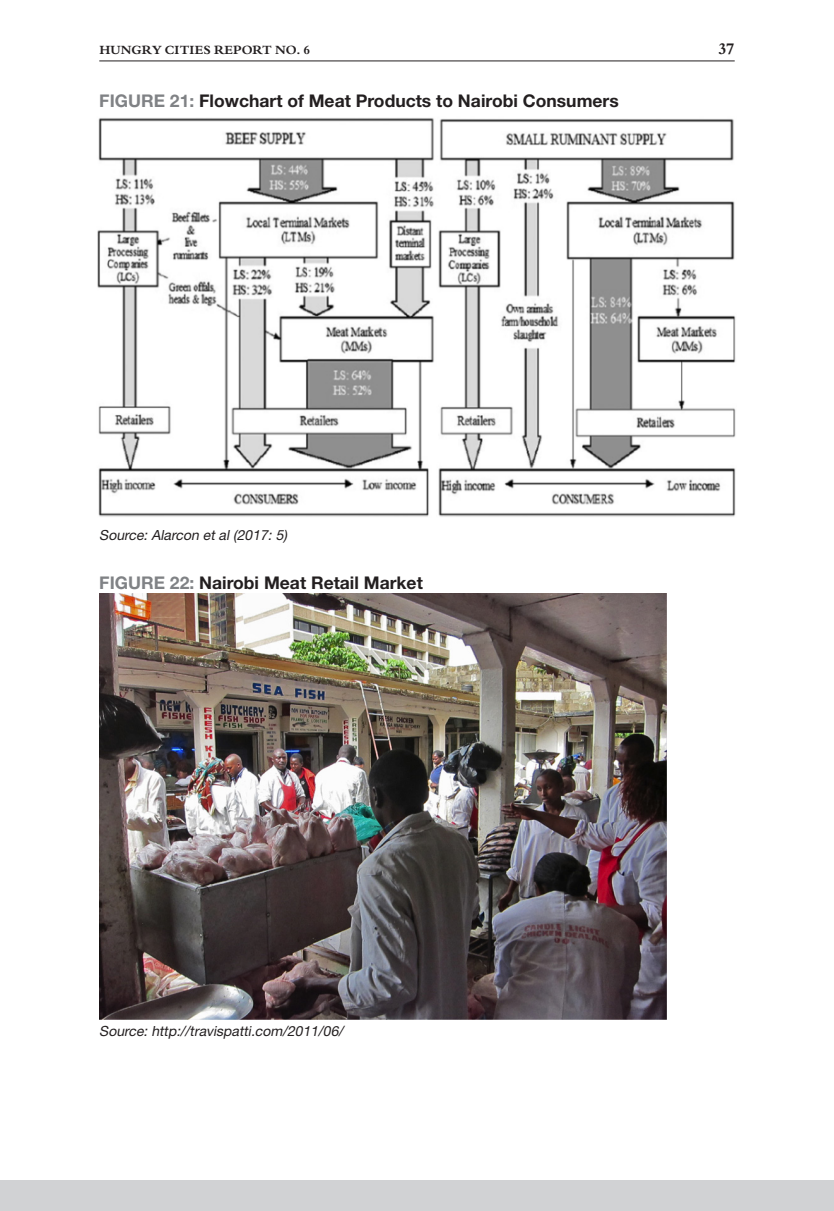
<style>
.page{position:relative;width:834px;height:1211px;background:#fff}
.page>*{position:absolute;margin:0;border:0;box-sizing:border-box;transform-origin:0 0}
.t1{font:700 17.5px "Helvetica Neue LT Std";color:#231f20}
.t2{font:700 15.75px "Bergamo Std";color:#231f20}
.t3{font:italic 14px "Helvetica Neue LT Std";color:#231f20}
.t4{font:700 12.25px "Bergamo Std";letter-spacing:.01em;color:#231f20}
.s1{color:#808285}
</style>
<div class="page">
<div style="left:0;top:1180px;width:833px;height:30px;background:#d1d2d4"></div>
<hr style="left:99px;top:60px;width:635px;height:1px;background:#231f20">
<img style="left:97px;top:118px;width:639px;height:399px">
<img style="left:99px;top:594px;width:567px;height:425px">
<p class="t4" style="left:99px;top:43px;width:212px">HUNGRY CITIES REPORT NO. 6</p>
<p class="t2" style="left:718px;top:39px;width:18px">37</p>
<p class="t1" style="left:99px;top:90px;width:521px"><span class="s1">FIGURE 21:</span> Flowchart of Meat Products to Nairobi Consumers</p>
<p class="t3" style="left:99px;top:526px;width:189px">Source: Alarcon et al (2017: 5)</p>
<p class="t1" style="left:99px;top:571px;width:325px"><span class="s1">FIGURE 22:</span> Nairobi Meat Retail Market</p>
<p class="t3" style="left:99px;top:1022px;width:248px">Source: http://travispatti.com/2011/06/</p>
</div>
